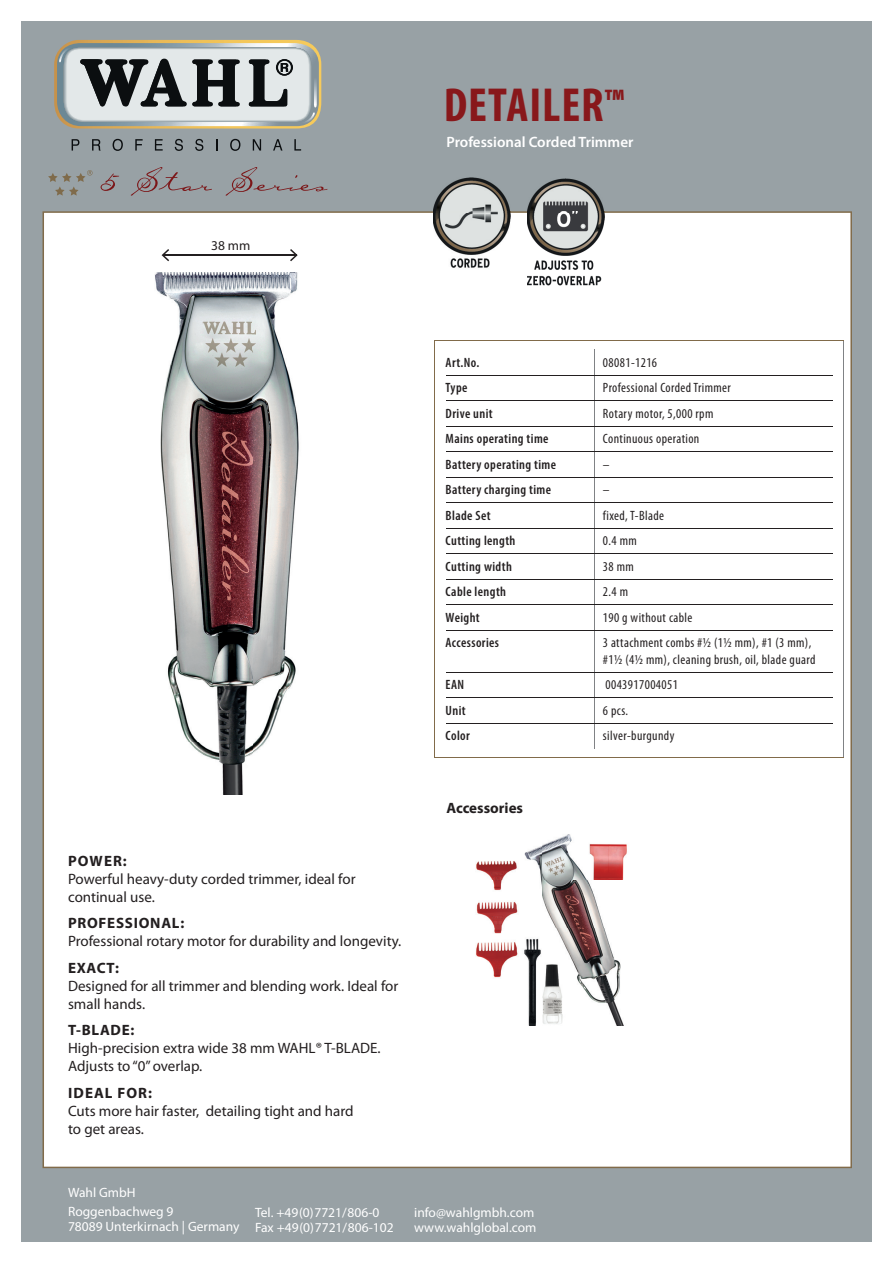
<style>
.page{position:relative;width:893px;height:1263px;background:#fff}
.page>*{position:absolute;margin:0;border:0;box-sizing:border-box;transform-origin:0 0}
.t1{font:700 condensed 48px "Myriad Pro";letter-spacing:.02em;color:#88181b}
.t2{font:15px/18px "Myriad Pro";color:#231f20}
.t3{font:700 15px "Myriad Pro";letter-spacing:.05em;color:#231f20}
.t4{font:600 15px "Myriad Pro";color:#fff}
.t5{font:700 15px "Myriad Pro";color:#231f20}
.t6{font:700 15px "Myriad Pro";letter-spacing:.07em;color:#231f20}
.t7{font:condensed 13.5px/16.5px "Myriad Pro";letter-spacing:.03em;color:#231f20}
.t8{font:600 condensed 13.5px "Myriad Pro";letter-spacing:.03em;color:#231f20}
.t9{font:13.5px/15px "Myriad Pro";color:#fff}
.t10{font:13.5px "Myriad Pro";color:#231f20}
.s1{font-size:37.5px}
</style>
<div class="page">
<div style="left:21px;top:21px;width:851px;height:1221px;background:#98a1a5"></div>
<div style="left:43px;top:211px;width:809px;height:957px;background:#fff"></div>
<img style="left:54px;top:272px;width:347px;height:522px">
<img style="left:446px;top:832px;width:193px;height:193px">
<img style="left:433px;top:178px;width:77px;height:93px">
<img style="left:527px;top:178px;width:77px;height:110px">
<svg style="left:72px;top:139px;width:7px;height:12px"></svg>
<svg style="left:92px;top:139px;width:9px;height:12px"></svg>
<svg style="left:113px;top:139px;width:10px;height:12px"></svg>
<svg style="left:135px;top:139px;width:8px;height:12px"></svg>
<svg style="left:155px;top:139px;width:8px;height:12px"></svg>
<svg style="left:175px;top:139px;width:8px;height:12px"></svg>
<svg style="left:195px;top:139px;width:8px;height:12px"></svg>
<svg style="left:216px;top:139px;width:2px;height:12px"></svg>
<svg style="left:230px;top:139px;width:10px;height:12px"></svg>
<svg style="left:253px;top:139px;width:8px;height:12px"></svg>
<svg style="left:273px;top:139px;width:9px;height:12px"></svg>
<svg style="left:294px;top:139px;width:7px;height:12px"></svg>
<svg style="left:54px;top:40px;width:267px;height:88px;background:#a8aaa6"></svg>
<svg style="left:101px;top:174px;width:18px;height:17px"></svg>
<svg style="left:131px;top:167px;width:81px;height:29px"></svg>
<svg style="left:226px;top:167px;width:101px;height:29px"></svg>
<svg style="left:48px;top:170px;width:45px;height:26px"></svg>
<hr style="left:163px;top:254px;width:134px;height:2px;background:#231f20">
<svg style="left:162px;top:249px;width:7px;height:12px"></svg>
<svg style="left:290px;top:249px;width:8px;height:12px"></svg>
<hr style="left:434px;top:630px;width:1px;height:42px;background:#816b4a">
<svg style="left:594px;top:350px;width:1px;height:280px"></svg>
<hr style="left:594px;top:631px;width:1px;height:41px;background:#808285">
<svg style="left:594px;top:673px;width:1px;height:76px"></svg>
<hr style="left:843px;top:630px;width:1px;height:42px;background:#808285">
<hr style="left:446px;top:375px;width:148px;height:1px;background:#231f20">
<hr style="left:594px;top:375px;width:239px;height:1px;background:#231f20">
<hr style="left:446px;top:400px;width:148px;height:1px;background:#231f20">
<hr style="left:594px;top:400px;width:239px;height:1px;background:#231f20">
<hr style="left:446px;top:426px;width:148px;height:1px;background:#231f20">
<hr style="left:594px;top:426px;width:239px;height:1px;background:#231f20">
<hr style="left:446px;top:451px;width:148px;height:1px;background:#231f20">
<hr style="left:594px;top:451px;width:239px;height:1px;background:#231f20">
<hr style="left:446px;top:477px;width:148px;height:1px;background:#231f20">
<hr style="left:594px;top:477px;width:239px;height:1px;background:#231f20">
<hr style="left:446px;top:502px;width:148px;height:1px;background:#231f20">
<hr style="left:594px;top:502px;width:239px;height:1px;background:#231f20">
<hr style="left:446px;top:528px;width:148px;height:1px;background:#231f20">
<hr style="left:594px;top:528px;width:239px;height:1px;background:#231f20">
<hr style="left:446px;top:553px;width:148px;height:1px;background:#231f20">
<hr style="left:594px;top:553px;width:239px;height:1px;background:#231f20">
<hr style="left:446px;top:579px;width:148px;height:1px;background:#231f20">
<hr style="left:594px;top:579px;width:239px;height:1px;background:#231f20">
<hr style="left:446px;top:604px;width:148px;height:1px;background:#231f20">
<hr style="left:594px;top:604px;width:239px;height:1px;background:#231f20">
<hr style="left:446px;top:630px;width:148px;height:1px;background:#231f20">
<hr style="left:594px;top:630px;width:239px;height:1px;background:#231f20">
<hr style="left:446px;top:672px;width:148px;height:1px;background:#231f20">
<hr style="left:594px;top:672px;width:239px;height:1px;background:#231f20">
<hr style="left:446px;top:697px;width:148px;height:1px;background:#231f20">
<hr style="left:594px;top:697px;width:239px;height:1px;background:#231f20">
<hr style="left:446px;top:723px;width:148px;height:1px;background:#231f20">
<hr style="left:594px;top:723px;width:239px;height:1px;background:#231f20">
<svg style="left:434px;top:672px;width:12px;height:86px"></svg>
<hr style="left:446px;top:757px;width:148px;height:1px;background:#816b4a">
<hr style="left:594px;top:757px;width:239px;height:1px;background:#816b4a">
<svg style="left:833px;top:672px;width:11px;height:86px"></svg>
<svg style="left:434px;top:340px;width:12px;height:290px;background:#f4f2ef"></svg>
<hr style="left:446px;top:340px;width:148px;height:1px;background:#816b4a">
<hr style="left:594px;top:340px;width:239px;height:1px;background:#816b4a">
<svg style="left:833px;top:340px;width:11px;height:290px;background:#f3f3f3"></svg>
<h1 class="t1" style="left:444px;top:75px;width:182px">DETAILER<span class="s1">™</span></h1>
<p class="t10" style="left:211px;top:238px;width:41px">38 mm</p>
<p class="t3" style="left:68px;top:851px;width:60px">POWER:</p>
<p class="t2" style="left:68px;top:869px;width:289px">Powerful heavy-duty corded trimmer, ideal for continual use.</p>
<p class="t3" style="left:68px;top:913px;width:118px">PROFESSIONAL:</p>
<p class="t2" style="left:68px;top:932px;width:335px">Professional rotary motor for durability and longevity.</p>
<p class="t3" style="left:68px;top:958px;width:52px">EXACT:</p>
<p class="t2" style="left:68px;top:976px;width:332px">Designed for all trimmer and blending work. Ideal for small hands.</p>
<p class="t3" style="left:68px;top:1020px;width:68px">T-BLADE:</p>
<p class="t2" style="left:68px;top:1039px;width:314px">High-precision extra wide 38 mm WAHL® T-BLADE.<br>Adjusts to “0” overlap.</p>
<p class="t6" style="left:68px;top:1083px;width:85px">IDEAL FOR:</p>
<p class="t2" style="left:68px;top:1101px;width:287px">Cuts more hair faster, detailing tight and hard to get areas.</p>
<p class="t4" style="left:446px;top:133px;width:188px">Professional Corded Trimmer</p>
<p class="t8" style="left:446px;top:354px;width:35px">Art.No.</p>
<p class="t7" style="left:603px;top:354px;width:56px">08081-1216</p>
<p class="t8" style="left:446px;top:379px;width:23px">Type</p>
<p class="t7" style="left:603px;top:379px;width:129px">Professional Corded Trimmer</p>
<p class="t8" style="left:446px;top:405px;width:49px">Drive unit</p>
<p class="t7" style="left:603px;top:405px;width:112px">Rotary motor, 5,000 rpm</p>
<p class="t8" style="left:446px;top:430px;width:104px">Mains operating time</p>
<p class="t7" style="left:603px;top:430px;width:98px">Continuous operation</p>
<p class="t8" style="left:446px;top:456px;width:112px">Battery operating time</p>
<p class="t7" style="left:603px;top:456px;width:8px">–</p>
<p class="t8" style="left:446px;top:481px;width:107px">Battery charging time</p>
<p class="t7" style="left:603px;top:481px;width:8px">–</p>
<p class="t8" style="left:446px;top:507px;width:47px">Blade Set</p>
<p class="t7" style="left:603px;top:507px;width:63px">fixed, T-Blade</p>
<p class="t8" style="left:446px;top:532px;width:71px">Cutting length</p>
<p class="t7" style="left:603px;top:532px;width:35px">0.4 mm</p>
<p class="t8" style="left:446px;top:558px;width:68px">Cutting width</p>
<p class="t7" style="left:603px;top:558px;width:32px">38 mm</p>
<p class="t8" style="left:446px;top:583px;width:62px">Cable length</p>
<p class="t7" style="left:603px;top:583px;width:27px">2.4 m</p>
<p class="t8" style="left:446px;top:609px;width:36px">Weight</p>
<p class="t7" style="left:603px;top:609px;width:91px">190 g without cable</p>
<p class="t8" style="left:446px;top:634px;width:55px">Accessories</p>
<p class="t7" style="left:603px;top:634px;width:214px">3 attachment combs #½ (1½ mm), #1 (3 mm), #1½ (4½ mm), cleaning brush, oil, blade guard</p>
<p class="t8" style="left:446px;top:676px;width:20px">EAN</p>
<p class="t7" style="left:605px;top:676px;width:74px">0043917004051</p>
<p class="t8" style="left:446px;top:702px;width:22px">Unit</p>
<p class="t7" style="left:603px;top:702px;width:27px">6 pcs.</p>
<p class="t8" style="left:446px;top:727px;width:26px">Color</p>
<p class="t7" style="left:603px;top:727px;width:73px">silver-burgundy</p>
<p class="t5" style="left:446px;top:798px;width:78px">Accessories</p>
<p class="t9" style="left:68px;top:1182px;width:107px;line-height:19.2px">Wahl GmbH<br>Roggenbachweg 9</p>
<p class="t9" style="left:68px;top:1219px;width:173px">78089 Unterkirnach | Germany</p>
<p class="t9" style="left:255px;top:1204px;width:140px">Tel. +49(0)7721/806-0<br>Fax +49(0)7721/806-102</p>
<p class="t9" style="left:414px;top:1204px;width:124px">info@wahlgmbh.com www.wahlglobal.com</p>
</div>
